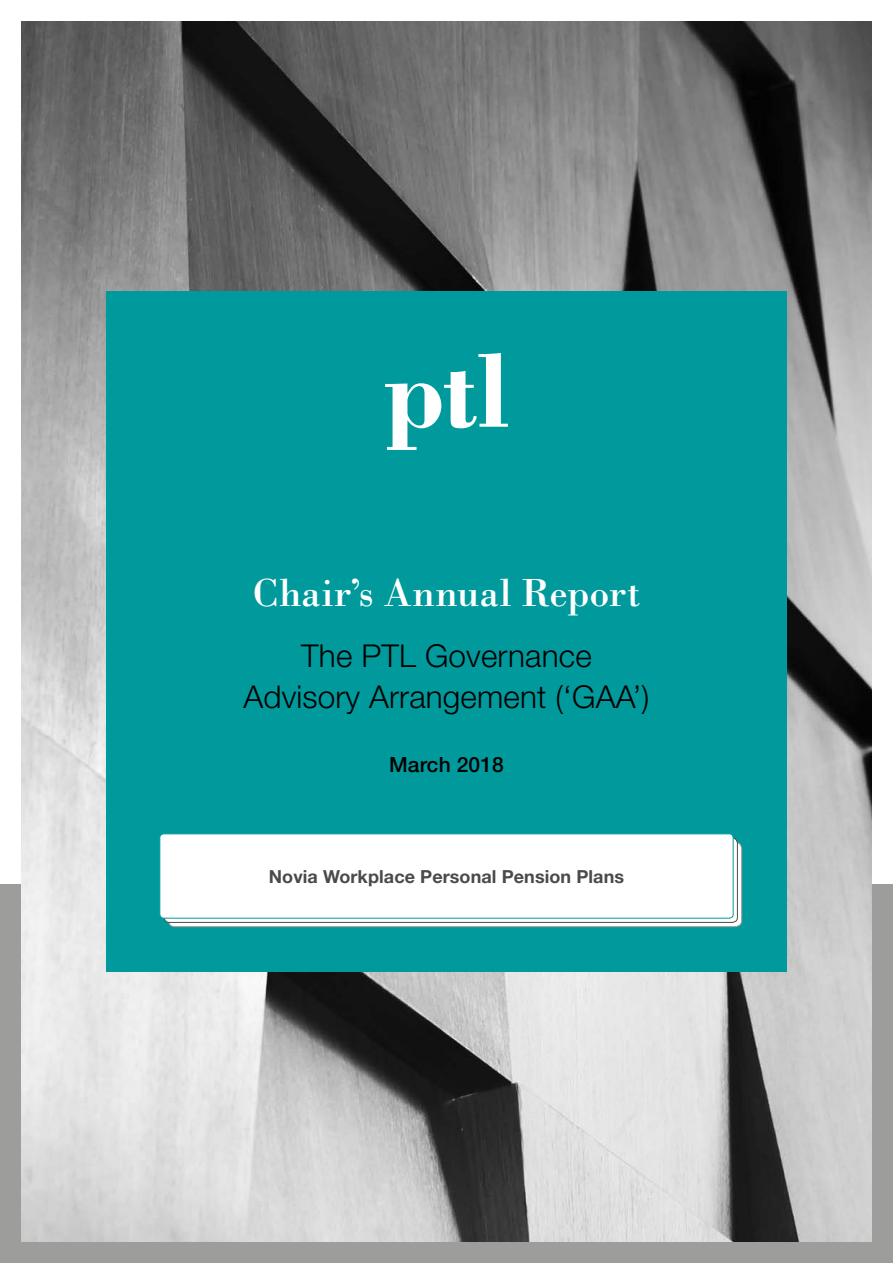
<style>
.page{position:relative;width:893px;height:1263px;background:#fff}
.page>*{position:absolute;margin:0;border:0;box-sizing:border-box;transform-origin:0 0}
.t1{font:40.5px "Bodoni BT";color:#fff}
.t2{font:300 31.5px/40.5px "Helvetica Neue";letter-spacing:.005em;color:#000;text-align:center}
.t3{font:500 21px "Helvetica Neue";letter-spacing:.005em;color:#000}
.t4{font:700 18px "Helvetica Neue";letter-spacing:.005em;color:#4a4a49}
</style>
<div class="page">
<div style="left:0;top:138px;width:893px;height:1125px;background:#9d9d9c"></div>
<div style="left:0;top:0;width:893px;height:883px;background:#fff"></div>
<img style="left:21px;top:21px;width:851px;height:1221px">
<div style="left:106px;top:291px;width:681px;height:681px;background:#009a9d"></div>
<div style="left:168px;top:842px;width:574px;height:85px;background:#fff;border-radius:6px"></div>
<div style="left:168px;top:842px;width:574px;height:85px;border:1px solid #9d9d9c;border-radius:6px"></div>
<svg style="left:164px;top:838px;width:573px;height:84px"></svg>
<div style="left:164px;top:838px;width:574px;height:85px;border:1px solid #4a4a49;border-radius:5px"></div>
<svg style="left:385px;top:353px;width:123px;height:97px"></svg>
<div style="left:160px;top:834px;width:573px;height:84px;background:#fff;border-radius:4px"></div>
<div style="left:160px;top:833px;width:573px;height:85px;border:1px solid #009a9d;border-radius:4px"></div>
<p class="t1" style="left:252px;top:567px;width:389px">Chair’s Annual Report</p>
<p class="t2" style="left:243px;top:635px;width:407px">The PTL Governance<br>Advisory Arrangement (‘GAA’)</p>
<p class="t3" style="left:389px;top:752px;width:116px">March 2018</p>
<p class="t4" style="left:269px;top:865px;width:357px">Novia Workplace Personal Pension Plans</p>
</div>
